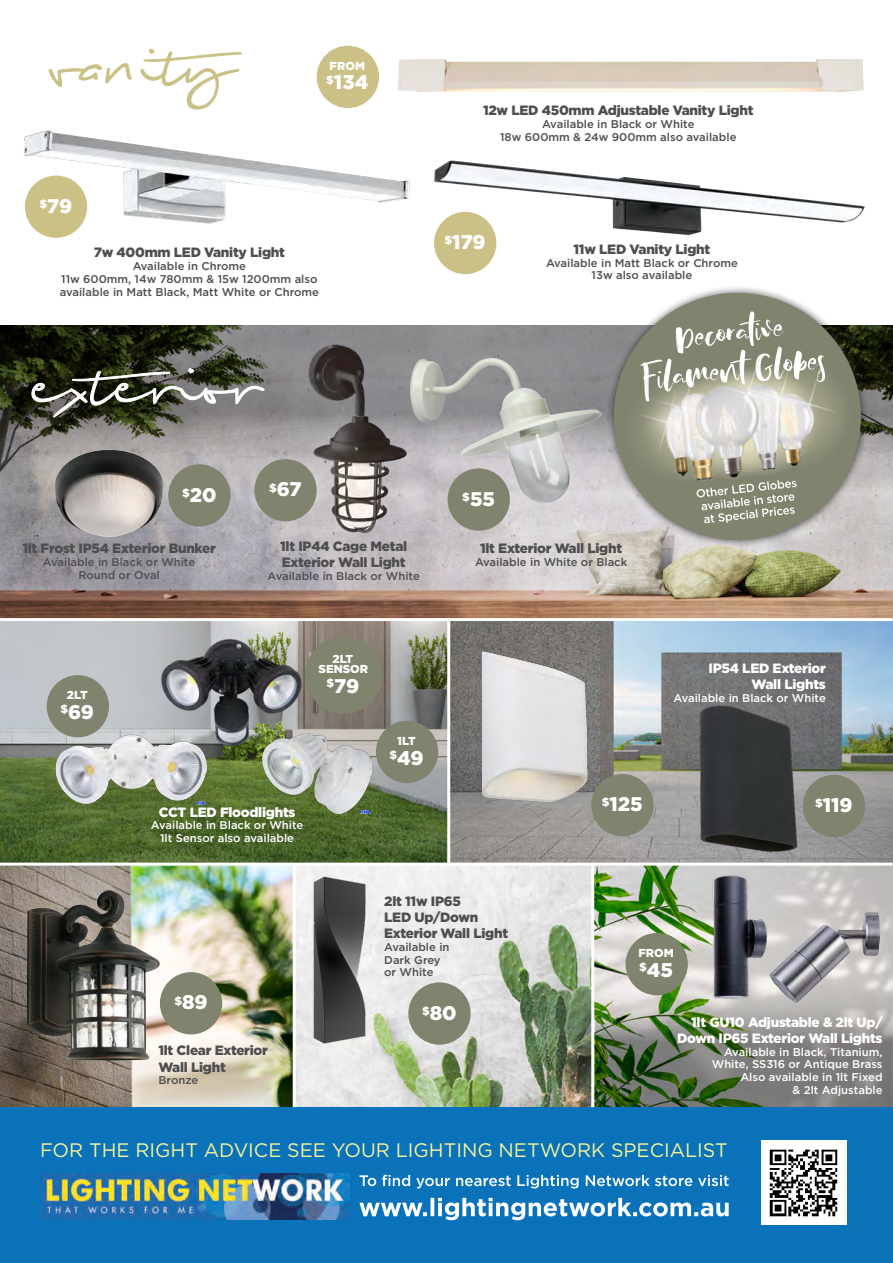
<style>
.page{position:relative;width:893px;height:1263px;background:#fff}
.page>*{position:absolute;margin:0;border:0;box-sizing:border-box;transform-origin:0 0}
.t1{font:900 19.8px "Gotham";color:#fff}
.t2{font:19.5px "Gotham";color:#f8f399}
.t3{font:900 13.5px/16.2px "Gotham";letter-spacing:-.02em;color:#4e4e50}
.t4{font:900 13.5px/16.2px "Gotham";letter-spacing:-.02em;color:#fff;text-align:right}
.t5{font:900 11.55px/9.9px "Gotham";color:#fff;text-align:center}
.description{font:500 11.25px/12.8px "Gotham";color:#4e4e50}
.description-2{font:500 11.25px/12.8px "Gotham";color:#fff;text-align:right}
</style>
<div class="page">
<img style="left:0;top:500px;width:893px;height:118px">
<svg style="left:0;top:325px;width:893px;height:175px;background:#696961"></svg>
<img style="left:0;top:866px;width:893px;height:241px">
<img style="left:450px;top:621px;width:443px;height:242px">
<img style="left:0;top:621px;width:447px;height:242px">
<img style="left:443px;top:636px;width:182px;height:182px">
<img style="left:123px;top:622px;width:209px;height:145px">
<img style="left:55px;top:735px;width:152px;height:69px">
<img style="left:262px;top:733px;width:109px;height:80px">
<img style="left:661px;top:690px;width:176px;height:173px">
<svg style="left:31px;top:368px;width:234px;height:50px;background:#5d5f53"></svg>
<img style="left:290px;top:330px;width:128px;height:224px">
<img style="left:398px;top:325px;width:208px;height:215px">
<div style="left:0;top:1107px;width:893px;height:156px;background:#0972b9"></div>
<img style="left:761px;top:1140px;width:85px;height:85px">
<img style="left:40px;top:1173px;width:310px;height:46px">
<svg style="left:359px;top:1198px;width:370px;height:22px"></svg>
<svg style="left:359px;top:1175px;width:370px;height:13px"></svg>
<svg style="left:48px;top:49px;width:194px;height:59px"></svg>
<img style="left:24px;top:108px;width:412px;height:146px">
<img style="left:398px;top:59px;width:466px;height:33px">
<img style="left:27px;top:890px;width:133px;height:170px">
<img style="left:680px;top:869px;width:115px;height:109px">
<img style="left:311px;top:875px;width:58px;height:170px">
<img style="left:55px;top:450px;width:108px;height:87px">
<img style="left:407px;top:135px;width:458px;height:117px">
<div style="left:317px;top:46px;width:62px;height:62px;background:#cbc186;border-radius:50%"></div>
<div style="left:25px;top:175px;width:62px;height:63px;background:#cbc186;border-radius:50%"></div>
<div style="left:434px;top:212px;width:62px;height:62px;background:#cbc186;border-radius:50%"></div>
<svg style="left:607px;top:287px;width:261px;height:260px"></svg>
<img style="left:617px;top:330px;width:240px;height:207px">
<svg style="left:696px;top:480px;width:101px;height:43px;background:#989b8a"></svg>
<svg style="left:640px;top:311px;width:185px;height:91px;background:#a4a696"></svg>
<hr style="left:293px;top:864px;width:3px;height:243px;background:#fff">
<hr style="left:591px;top:864px;width:3px;height:243px;background:#fff">
<hr style="left:447px;top:621px;width:3px;height:243px;background:#fff">
<div style="left:168px;top:464px;width:63px;height:63px;background:#80836e;border-radius:50%"></div>
<div style="left:254px;top:459px;width:63px;height:62px;background:#80836e;border-radius:50%"></div>
<div style="left:448px;top:468px;width:62px;height:63px;background:#80836e;border-radius:50%"></div>
<div style="left:376px;top:721px;width:62px;height:62px;background:#80836e;border-radius:50%"></div>
<div style="left:47px;top:675px;width:62px;height:62px;background:#80836e;border-radius:50%"></div>
<div style="left:305px;top:636px;width:77px;height:78px;background:#80836e;border-radius:50%"></div>
<div style="left:803px;top:775px;width:62px;height:62px;background:#80836e;border-radius:50%"></div>
<div style="left:591px;top:774px;width:63px;height:62px;background:#80836e;border-radius:50%"></div>
<div style="left:408px;top:982px;width:63px;height:63px;background:#80836e;border-radius:50%"></div>
<div style="left:160px;top:972px;width:62px;height:62px;background:#80836e;border-radius:50%"></div>
<div style="left:626px;top:933px;width:62px;height:62px;background:#80836e;border-radius:50%"></div>
<img style="left:770px;top:912px;width:110px;height:66px">
<img style="left:595px;top:978px;width:298px;height:129px">
<p class="t5" style="left:330px;top:61px;width:37px">FROM</p>
<p class="t1" style="left:326px;top:69px;width:44px"><sup>$</sup>134</p>
<p class="t1" style="left:40px;top:192px;width:34px"><sup>$</sup>79</p>
<p class="t3" style="left:94px;top:244px;width:193px">7w 400mm LED Vanity Light</p>
<p class="description" style="left:133px;top:260px;width:115px">Available in Chrome</p>
<p class="description" style="left:60px;top:272px;width:261px">11w 600mm, 14w 780mm &amp; 15w 1200mm also available in Matt Black, Matt White or Chrome</p>
<p class="t3" style="left:483px;top:102px;width:272px">12w LED 450mm Adjustable Vanity Light</p>
<p class="description" style="left:542px;top:118px;width:154px">Available in Black or White</p>
<p class="description" style="left:500px;top:130px;width:238px">18w 600mm &amp; 24w 900mm also available</p>
<p class="t1" style="left:445px;top:228px;width:43px"><sup>$</sup>179</p>
<p class="t3" style="left:574px;top:241px;width:138px">11w LED Vanity Light</p>
<p class="description" style="left:546px;top:256px;width:193px">Available in Matt Black or Chrome</p>
<p class="description" style="left:592px;top:269px;width:102px">13w also available</p>
<p class="t1" style="left:182px;top:481px;width:36px"><sup>$</sup>20</p>
<p class="t1" style="left:269px;top:476px;width:34px"><sup>$</sup>67</p>
<p class="t3" style="left:22px;top:540px;width:195px">1lt Frost IP54 Exterior Bunker</p>
<p class="description" style="left:43px;top:556px;width:154px">Available in Black or White</p>
<p class="description" style="left:78px;top:568px;width:83px">Round or Oval</p>
<p class="t5" style="left:67px;top:690px;width:22px">2LT</p>
<p class="t1" style="left:61px;top:698px;width:35px"><sup>$</sup>69</p>
<p class="t3" style="left:280px;top:538px;width:129px">1lt IP44 Cage Metal<br>Exterior Wall Light</p>
<p class="description" style="left:268px;top:569px;width:154px">Available in Black or White</p>
<p class="t5" style="left:318px;top:654px;width:51px">2LT<br>SENSOR</p>
<p class="t1" style="left:327px;top:672px;width:34px"><sup>$</sup>79</p>
<p class="t5" style="left:397px;top:736px;width:20px">1LT</p>
<p class="t1" style="left:389px;top:744px;width:36px"><sup>$</sup>49</p>
<p class="t4" style="left:159px;top:804px;width:138px">CCT LED Floodlights</p>
<p class="description-2" style="left:151px;top:819px;width:154px">Available in Black or White</p>
<p class="description-2" style="left:160px;top:832px;width:135px">1lt Sensor also available</p>
<p class="t1" style="left:462px;top:485px;width:34px"><sup>$</sup>55</p>
<p class="t3" style="left:480px;top:540px;width:144px">1lt Exterior Wall Light</p>
<p class="description" style="left:475px;top:556px;width:154px">Available in White or Black</p>
<p class="t4" style="left:709px;top:660px;width:119px">IP54 LED Exterior<br>Wall Lights</p>
<p class="description-2" style="left:673px;top:691px;width:154px">Available in Black or White</p>
<p class="t1" style="left:602px;top:791px;width:42px"><sup>$</sup>125</p>
<p class="t1" style="left:823px;top:791px;width:31px">119</p>
<p class="t5" style="left:815px;top:798px;width:9px">$</p>
<p class="t1" style="left:174px;top:989px;width:35px"><sup>$</sup>89</p>
<p class="t3" style="left:158px;top:1042px;width:111px">1lt Clear Exterior</p>
<p class="t3" style="left:158px;top:1059px;width:69px">Wall Light</p>
<p class="description" style="left:158px;top:1074px;width:41px">Bronze</p>
<p class="t3" style="left:384px;top:893px;width:125px">2lt 11w IP65<br>LED Up/Down<br>Exterior Wall Light</p>
<p class="description" style="left:384px;top:940px;width:67px">Available in<br>Dark Grey or White</p>
<p class="t1" style="left:422px;top:999px;width:36px"><sup>$</sup>80</p>
<p class="t5" style="left:638px;top:948px;width:37px">FROM</p>
<p class="t1" style="left:639px;top:956px;width:35px"><sup>$</sup>45</p>
<p class="t4" style="left:677px;top:1013px;width:207px">1lt GU10 Adjustable &amp; 2lt Up/<br>Down IP65 Exterior Wall Lights</p>
<p class="description-2" style="left:712px;top:1045px;width:172px">Available in Black, Titanium,<br>White, SS316 or Antique Brass</p>
<p class="description-2" style="left:740px;top:1070px;width:144px">Also available in 1lt Fixed &amp; 2lt Adjustable</p>
<p class="t2" style="left:40px;top:1138px;width:689px">FOR THE RIGHT ADVICE SEE YOUR LIGHTING NETWORK SPECIALIST</p>
</div>
